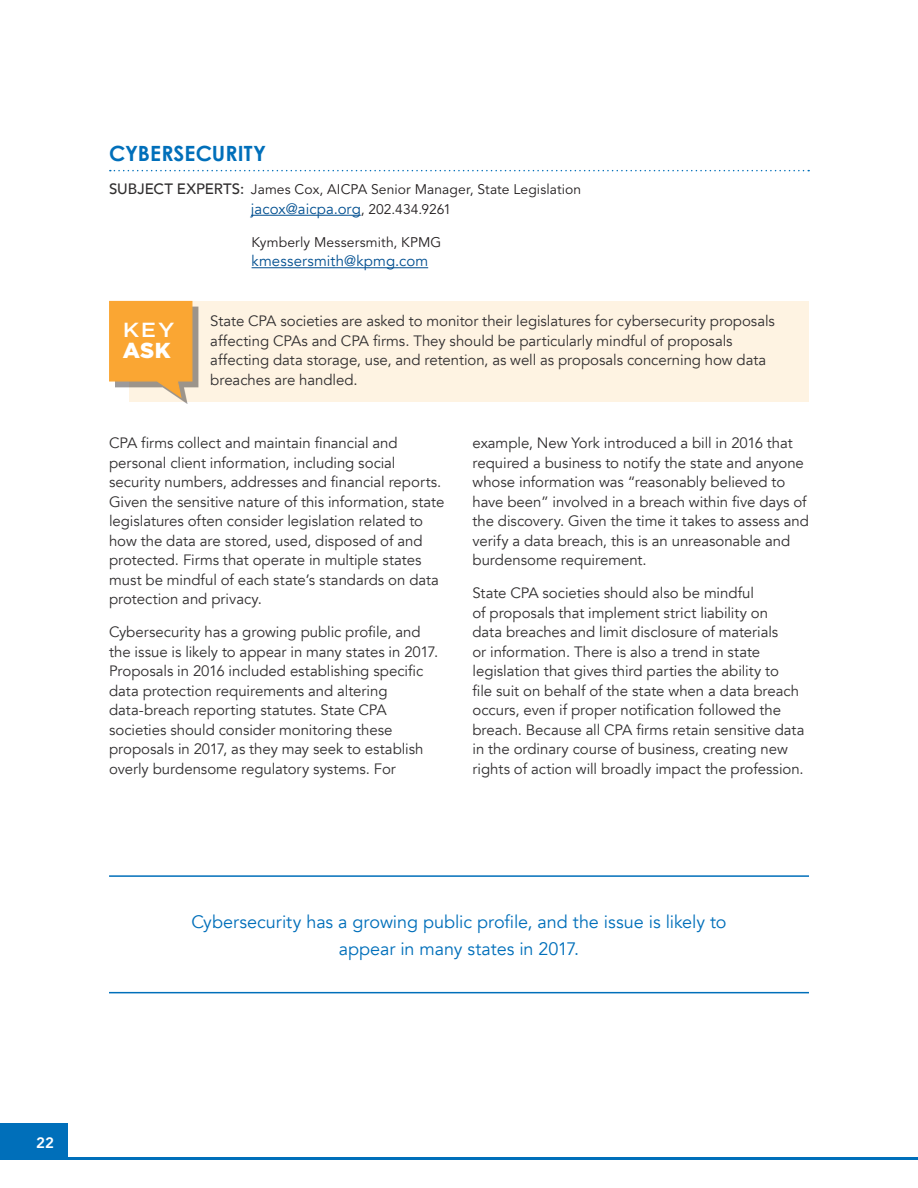
<style>
.page{position:relative;width:918px;height:1188px;background:#fff}
.page>*{position:absolute;margin:0;border:0;box-sizing:border-box;transform-origin:0 0}
.t1{font:900 21.6px "Gotham";color:#fff}
.t2{font:700 21px "Century Gothic";letter-spacing:.005em;color:#006fba}
.t3{font:500 20.4px "Gotham";color:#fff;scale:1.12 1}
.t4{font:18px/27px "Avenir LT Com";letter-spacing:-.005em;color:#006fba;text-align:center}
.t5{font:15px/19.5px "Avenir LT Com";letter-spacing:-.005em;color:#312f30}
.t6{font:15px "Avenir LT Com";letter-spacing:.005em;color:#014f90}
.t7{font:800 15px "Avenir LT Com";color:#fff}
.t8{font:13.8px "Avenir";letter-spacing:.01em;color:#231f20}
.s1{font-family:"Avenir LT Com";font-weight:500;font-size:15px;color:#312f30}
.s2{font-family:"Avenir";font-size:13.8px;color:#231f20}
</style>
<div class="page">
<div style="left:0;top:1123px;width:68px;height:37px;background:#006fba"></div>
<hr style="left:67px;top:1157px;width:851px;height:3px;background:#006fba">
<svg style="left:110px;top:170px;width:699px;height:1px"></svg>
<hr style="left:251px;top:215px;width:110px;height:1px;background:#014f90">
<hr style="left:252px;top:267px;width:176px;height:1px;background:#014f90">
<div style="left:129px;top:301px;width:680px;height:101px;background:#fef3e2"></div>
<hr style="left:109px;top:875px;width:700px;height:2px;background:#006fba">
<hr style="left:109px;top:992px;width:700px;height:1px;background:#006fba">
<div style="left:115px;top:307px;width:83px;height:97px;background:#231f20;opacity:.45"></div>
<svg style="left:109px;top:300px;width:84px;height:100px;background:#f5ae4e"></svg>
<h2 class="t2" style="left:109px;top:140px;width:158px">CYBERSECURITY</h2>
<p class="t8" style="left:109px;top:182px;width:474px"><span class="s1">SUBJECT EXPERTS:</span> James Cox, AICPA Senior Manager, State Legislation</p>
<p class="t6" style="left:251px;top:200px;width:202px">jacox@aicpa.org<span class="s2">, 202.434.9261</span></p>
<p class="t8" style="left:252px;top:234px;width:191px">Kymberly Messersmith, KPMG</p>
<p class="t6" style="left:252px;top:252px;width:178px">kmessersmith@kpmg.com</p>
<h3 class="t3" style="left:123px;top:318px;width:48px">KEY</h3>
<h1 class="t1" style="left:123px;top:337px;width:49px">ASK</h1>
<p class="t5" style="left:210px;top:312px;width:566px">State CPA societies are asked to monitor their legislatures for cybersecurity proposals affecting CPAs and CPA firms. They should be particularly mindful of proposals affecting data storage, use, and retention, as well as proposals concerning how data breaches are handled.</p>
<p class="t5" style="left:109px;top:434px;width:337px">CPA firms collect and maintain financial and personal client information, including social security numbers, addresses and financial reports.<br>Given the sensitive nature of this information, state legislatures often consider legislation related to how the data are stored, used, disposed of and protected. Firms that operate in multiple states must be mindful of each state’s standards on data protection and privacy.</p>
<p class="t5" style="left:109px;top:623px;width:331px">Cybersecurity has a growing public profile, and the issue is likely to appear in many states in 2017.<br>Proposals in 2016 included establishing specific data protection requirements and altering data-breach reporting statutes. State CPA societies should consider monitoring these proposals in 2017, as they may seek to establish overly burdensome regulatory systems. For</p>
<p class="t5" style="left:472px;top:434px;width:338px">example, New York introduced a bill in 2016 that required a business to notify the state and anyone whose information was “reasonably believed to have been” involved in a breach within five days of the discovery. Given the time it takes to assess and verify a data breach, this is an unreasonable and burdensome requirement.</p>
<p class="t5" style="left:472px;top:584px;width:334px">State CPA societies should also be mindful<br>of proposals that implement strict liability on<br>data breaches and limit disclosure of materials<br>or information. There is also a trend in state legislation that gives third parties the ability to<br>file suit on behalf of the state when a data breach occurs, even if proper notification followed the breach. Because all CPA firms retain sensitive data in the ordinary course of business, creating new rights of action will broadly impact the profession.</p>
<p class="t4" style="left:191px;top:909px;width:537px">Cybersecurity has a growing public profile, and the issue is likely to appear in many states in 2017.</p>
<p class="t7" style="left:36px;top:1134px;width:19px">22</p>
</div>
